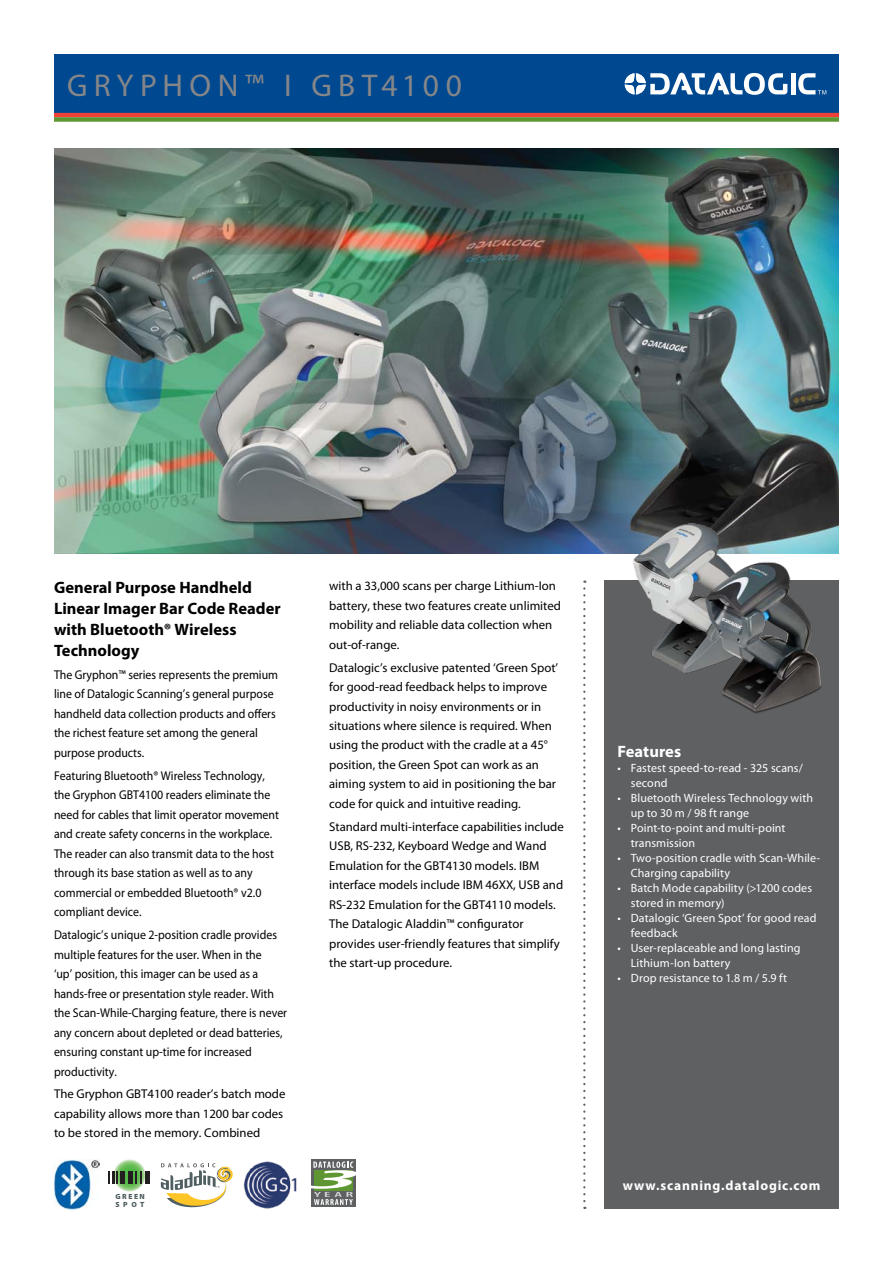
<style>
.page{position:relative;width:893px;height:1263px;background:#fff}
.page>*{position:absolute;margin:0;border:0;box-sizing:border-box;transform-origin:0 0}
.t1{font:31.5px "Myriad Pro";letter-spacing:.205em;color:#858689}
.t2{font:700 16.5px/21px "Myriad Pro";color:#000}
.t3{font:700 16.5px "Myriad Pro";color:#fff}
.t4{font:700 13.5px "Myriad Pro";letter-spacing:.06em;color:#fff}
.t5{font:12.75px/19.5px "Myriad Pro";color:#000}
.t6{font:12.75px/19.5px "Myriad Pro";color:#000;scale:.93 1}
.t7{font:12px/15px "Myriad Pro";letter-spacing:.01em;color:#fff}
.t8{font:900 7.5px/7.5px "Myriad Pro";letter-spacing:.2em;color:#505f62}
</style>
<div class="page">
<div style="left:604px;top:580px;width:235px;height:629px;background:#5f6062"></div>
<svg style="left:583px;top:581px;width:2px;height:628px"></svg>
<div style="left:54px;top:54px;width:785px;height:59px;background:#004990"></div>
<hr style="left:54px;top:113px;width:785px;height:4px;background:#ef4135">
<div style="left:54px;top:117px;width:785px;height:5px;background:#5e9732"></div>
<hr style="left:791px;top:73px;width:4px;height:21px;background:#fff">
<svg style="left:625px;top:73px;width:162px;height:22px"></svg>
<svg style="left:798px;top:73px;width:28px;height:21px"></svg>
<img style="left:54px;top:149px;width:785px;height:404px">
<img style="left:243px;top:1161px;width:54px;height:48px">
<svg style="left:113px;top:1159px;width:33px;height:33px"></svg>
<svg style="left:108px;top:1171px;width:10px;height:12px"></svg>
<hr style="left:121px;top:1171px;width:4px;height:12px;background:#231f20">
<div style="left:128px;top:1171px;width:5px;height:12px;background:#231f20"></div>
<svg style="left:136px;top:1171px;width:6px;height:12px"></svg>
<hr style="left:145px;top:1171px;width:4px;height:12px;background:#231f20">
<svg style="left:161px;top:1163px;width:72px;height:45px"></svg>
<div style="left:311px;top:1159px;width:44px;height:48px;background:#5f6062"></div>
<svg style="left:311px;top:1161px;width:45px;height:44px"></svg>
<img style="left:53px;top:1159px;width:46px;height:50px">
<img style="left:617px;top:510px;width:209px;height:203px">
<h1 class="t1" style="left:67px;top:66px;width:396px">gryphon™ I GBT4100</h1>
<p class="t2" style="left:54px;top:576px;width:228px">General Purpose Handheld<br>Linear Imager Bar Code Reader with Bluetooth® Wireless<br>Technology</p>
<p class="t6" style="left:54px;top:665px;width:242px">The Gryphon™ series represents the premium line of Datalogic Scanning’s general purpose handheld data collection products and offers the richest feature set among the general purpose products.</p>
<p class="t6" style="left:54px;top:765px;width:244px">Featuring Bluetooth® Wireless Technology, the Gryphon GBT4100 readers eliminate the need for cables that limit operator movement and create safety concerns in the workplace.<br>The reader can also transmit data to the host through its base station as well as to any commercial or embedded Bluetooth® v2.0 compliant device.</p>
<p class="t6" style="left:54px;top:925px;width:252px">Datalogic’s unique 2-position cradle provides multiple features for the user. When in the<br>‘up’ position, this imager can be used as a hands-free or presentation style reader. With the Scan-While-Charging feature, there is never any concern about depleted or dead batteries, ensuring constant up-time for increased productivity.</p>
<p class="t5" style="left:54px;top:1084px;width:233px">The Gryphon GBT4100 reader’s batch mode capability allows more than 1200 bar codes to be stored in the memory. Combined</p>
<p class="t8" style="left:116px;top:1193px;width:31px">GREEN<br>SPOT</p>
<p class="t5" style="left:329px;top:576px;width:233px">with a 33,000 scans per charge Lithium-Ion battery, these two features create unlimited mobility and reliable data collection when out-of-range.</p>
<p class="t5" style="left:329px;top:657px;width:231px">Datalogic’s exclusive patented ‘Green Spot’ for good-read feedback helps to improve productivity in noisy environments or in situations where silence is required. When using the product with the cradle at a 45° position, the Green Spot can work as an aiming system to aid in positioning the bar code for quick and intuitive reading.</p>
<p class="t5" style="left:329px;top:817px;width:236px">Standard multi-interface capabilities include USB, RS-232, Keyboard Wedge and Wand Emulation for the GBT4130 models. IBM interface models include IBM 46XX, USB and RS-232 Emulation for the GBT4110 models.<br>The Datalogic Aladdin™ configurator provides user-friendly features that simplify the start-up procedure.</p>
<p class="t3" style="left:617px;top:741px;width:65px">Features</p>
<p class="t7" style="left:631px;top:760px;width:174px;text-indent:-14px">• Fastest speed-to-read - 325 scans/ second</p>
<p class="t7" style="left:631px;top:790px;width:184px;text-indent:-14px">• Bluetooth Wireless Technology with up to 30 m / 98 ft range</p>
<p class="t7" style="left:631px;top:820px;width:156px;text-indent:-14px">• Point-to-point and multi-point transmission</p>
<p class="t7" style="left:631px;top:850px;width:191px;text-indent:-14px">• Two-position cradle with Scan-While-<br>Charging capability</p>
<p class="t7" style="left:631px;top:880px;width:183px;text-indent:-14px">• Batch Mode capability (&gt;1200 codes stored in memory)</p>
<p class="t7" style="left:631px;top:910px;width:187px;text-indent:-14px">• Datalogic ‘Green Spot’ for good read feedback</p>
<p class="t7" style="left:631px;top:940px;width:171px;text-indent:-14px">• User-replaceable and long lasting<br>Lithium-Ion battery</p>
<p class="t7" style="left:617px;top:970px;width:171px">• Drop resistance to 1.8 m / 5.9 ft</p>
<p class="t4" style="left:623px;top:1177px;width:199px">www.scanning.datalogic.com</p>
</div>
